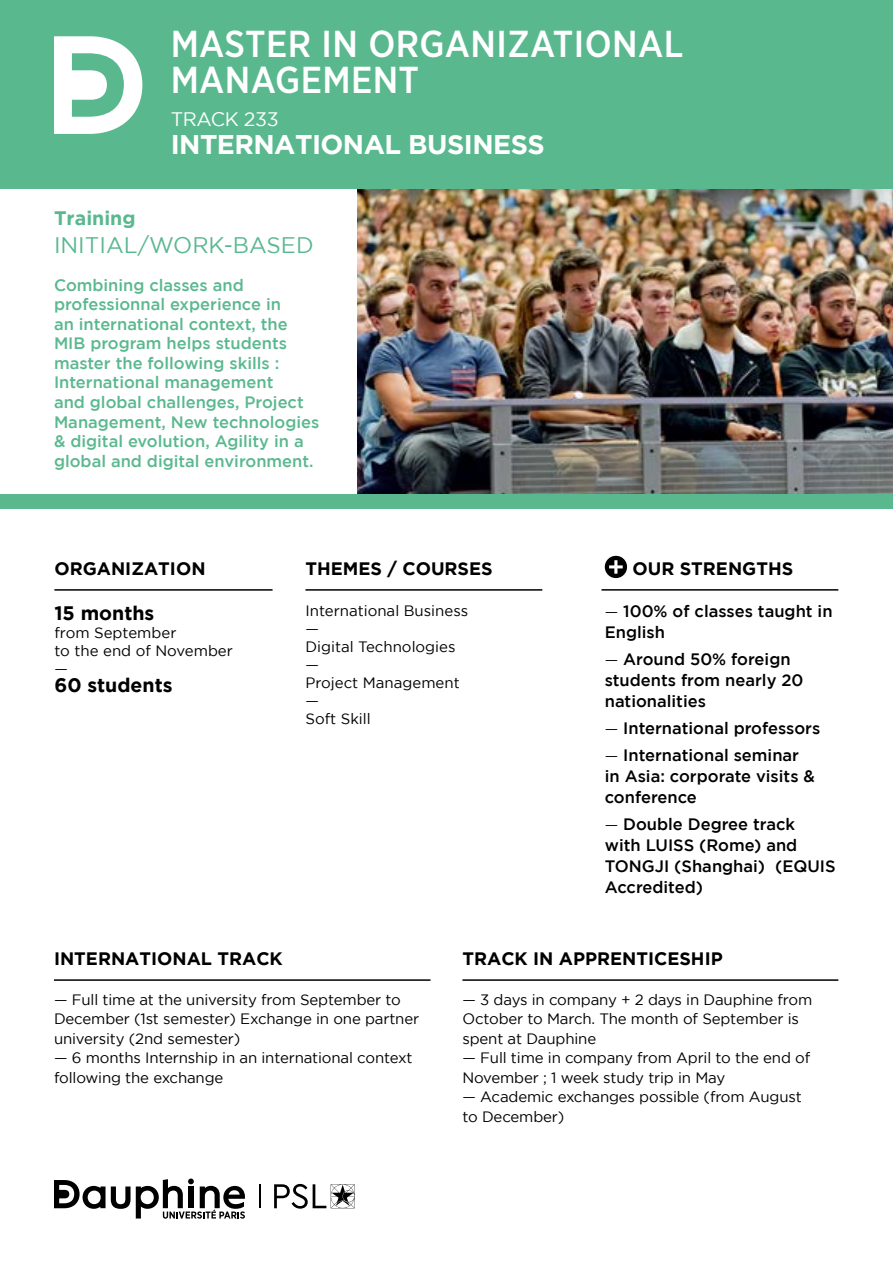
<style>
.page{position:relative;width:893px;height:1263px;background:#fff}
.page>*{position:absolute;margin:0;border:0;box-sizing:border-box;transform-origin:0 0}
.t1{font:500 37.5px/36px "Gotham Narrow";letter-spacing:.01em;color:#fff}
.t2{font:700 27px "Gotham";letter-spacing:-.02em;color:#fff}
.t3{font:22.5px "Gotham";color:#5ab88f}
.t4{font:700 19.5px "Gotham";color:#000}
.t5{font:700 19.5px "Gotham";color:#5ab88f}
.t6{font:19.5px "Gotham";letter-spacing:-.02em;color:#fff}
.t7{font:700 18px "Gotham";color:#000}
.t8{font:500 16.5px/19.5px "Gotham";color:#5ab88f}
.t9{font:500 16.5px/21px "Gotham";color:#000}
.t10{font:15px/18px "Gotham";letter-spacing:-.01em;color:#000}
.s1{font-weight:400;font-size:15px}
</style>
<div class="page">
<img style="left:357px;top:188px;width:536px;height:306px">
<div style="left:0;top:0;width:893px;height:188px;background:#5ab88f"></div>
<div style="left:0;top:494px;width:893px;height:15px;background:#5ab88f"></div>
<svg style="left:259px;top:1184px;width:1px;height:24px"></svg>
<svg style="left:54px;top:1178px;width:191px;height:40px"></svg>
<svg style="left:274px;top:1184px;width:81px;height:25px"></svg>
<svg style="left:54px;top:36px;width:88px;height:98px"></svg>
<hr style="left:54px;top:979px;width:377px;height:2px;background:#000">
<hr style="left:305px;top:589px;width:237px;height:2px;background:#000">
<hr style="left:54px;top:589px;width:219px;height:2px;background:#000">
<div style="left:605px;top:556px;width:22px;height:22px;background:#000;border-radius:50%"></div>
<svg style="left:609px;top:560px;width:14px;height:14px"></svg>
<hr style="left:601px;top:589px;width:237px;height:2px;background:#000">
<hr style="left:462px;top:979px;width:376px;height:2px;background:#000">
<h1 class="t1" style="left:171px;top:26px;width:514px">MASTER IN ORGANIZATIONAL<br>MANAGEMENT</h1>
<h3 class="t6" style="left:171px;top:108px;width:110px">TRACK 233</h3>
<h2 class="t2" style="left:171px;top:129px;width:376px">INTERNATIONAL BUSINESS</h2>
<h3 class="t5" style="left:54px;top:207px;width:83px">Training</h3>
<h3 class="t3" style="left:54px;top:233px;width:261px">INITIAL/WORK-BASED</h3>
<p class="t8" style="left:54px;top:275px;width:267px">Combining classes and professionnal experience in<br>an international context, the<br>MIB program helps students master the following skills :<br>International management<br>and global challenges, Project<br>Management, New technologies &amp; digital evolution, Agility in a global and digital environment.</p>
<p class="t7" style="left:54px;top:558px;width:153px">ORGANIZATION</p>
<h3 class="t4" style="left:54px;top:601px;width:102px">15 months</h3>
<p class="t10" style="left:54px;top:623px;width:180px">from September<br>to the end of November —</p>
<h3 class="t4" style="left:54px;top:673px;width:120px">60 students</h3>
<p class="t7" style="left:305px;top:558px;width:189px">THEMES / COURSES</p>
<p class="t10" style="left:305px;top:601px;width:164px">International Business —<br>Digital Technologies —<br>Project Management —<br>Soft Skill</p>
<p class="t7" style="left:632px;top:558px;width:162px">OUR STRENGTHS</p>
<p class="t9" style="left:605px;top:600px;width:229px"><span class="s1">—</span> 100% of classes taught in<br>English</p>
<p class="t9" style="left:605px;top:648px;width:200px"><span class="s1">—</span> Around 50% foreign students from nearly 20 nationalities</p>
<p class="t9" style="left:605px;top:717px;width:217px"><span class="s1">—</span> International professors</p>
<p class="t9" style="left:605px;top:744px;width:212px"><span class="s1">—</span> International seminar in Asia: corporate visits &amp; conference</p>
<p class="t9" style="left:605px;top:813px;width:232px"><span class="s1">—</span> Double Degree track<br>with LUISS (Rome) and<br>TONGJI (Shanghai) (EQUIS<br>Accredited)</p>
<p class="t7" style="left:54px;top:948px;width:230px">INTERNATIONAL TRACK</p>
<p class="t10" style="left:54px;top:989px;width:367px;line-height:19.5px">— Full time at the university from September to<br>December (1st semester) Exchange in one partner university (2nd semester)</p>
<p class="t10" style="left:54px;top:1048px;width:360px;line-height:19.5px">— 6 months Internship in an international context following the exchange</p>
<p class="t7" style="left:462px;top:948px;width:262px">TRACK IN APPRENTICESHIP</p>
<p class="t10" style="left:462px;top:989px;width:351px;line-height:19.5px">— 3 days in company + 2 days in Dauphine from<br>October to March. The month of September is spent at Dauphine</p>
<p class="t10" style="left:462px;top:1048px;width:349px;line-height:19.5px">— Full time in company from April to the end of<br>November ; 1 week study trip in May</p>
<p class="t10" style="left:462px;top:1087px;width:341px;line-height:19.5px">— Academic exchanges possible (from August to December)</p>
</div>
